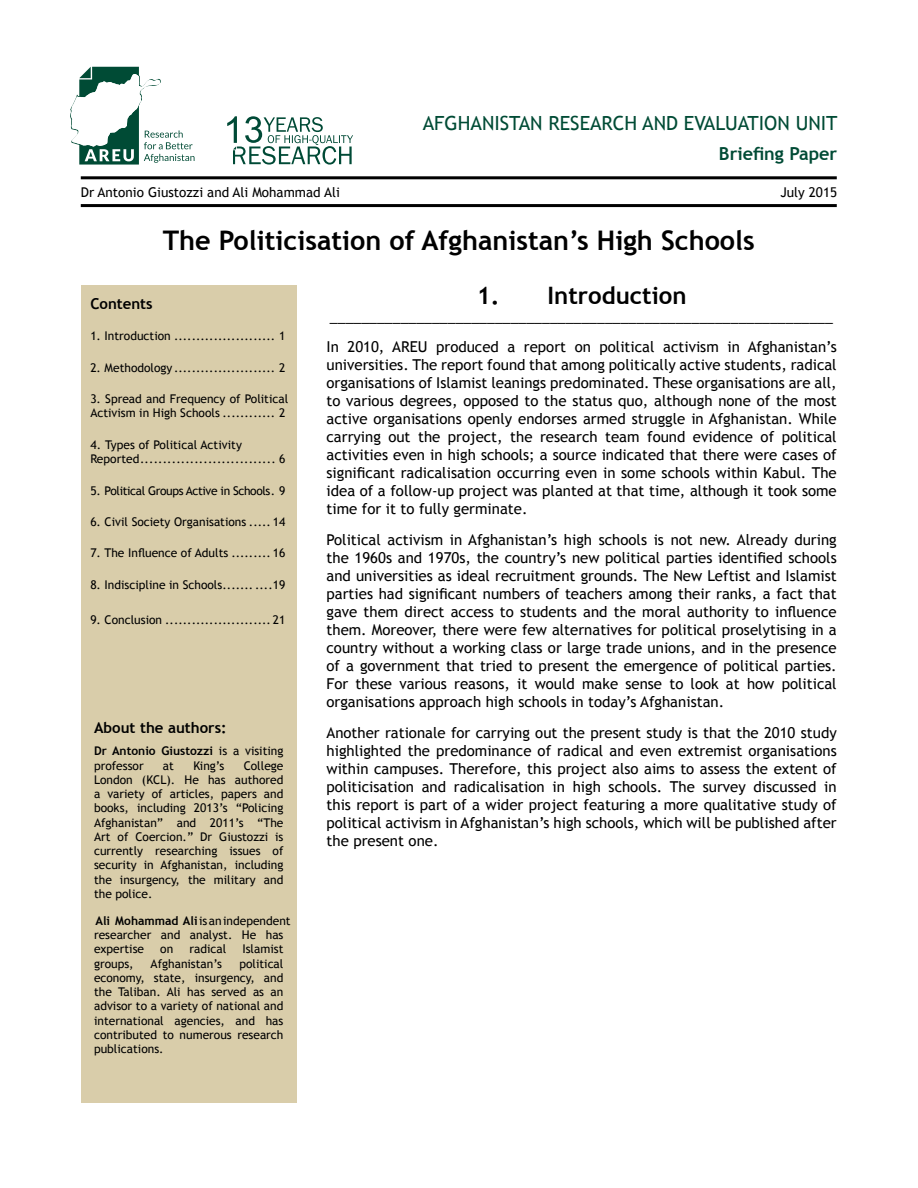
<style>
.page{position:relative;width:918px;height:1188px;background:#fff}
.page>*{position:absolute;margin:0;border:0;box-sizing:border-box;transform-origin:0 0}
.t1{font:700 27px "Trebuchet MS";color:#000}
.t2{font:700 24px "Trebuchet MS";color:#000}
.t3{font:19.5px "Trebuchet MS";color:#004b35}
.t4{font:700 18px "Trebuchet MS";color:#004b35}
.t5{font:15px/18px "Trebuchet MS";color:#000;text-align:justify}
.t6{font:700 15px "Trebuchet MS";color:#000}
.t7{font:13.5px "Trebuchet MS";color:#000}
.t8{font:12px/14.2px "Trebuchet MS";color:#000}
.t9{font:12px "Trebuchet MS";letter-spacing:-.03em;color:#000}
.s1{font-weight:700}
</style>
<div class="page">
<hr style="left:81px;top:204px;width:756px;height:3px;background:#000">
<hr style="left:81px;top:176px;width:756px;height:3px;background:#000">
<svg style="left:70px;top:67px;width:125px;height:98px"></svg>
<svg style="left:227px;top:116px;width:126px;height:49px"></svg>
<div style="left:81px;top:286px;width:216px;height:817px;background:#d9cdaa"></div>
<h3 class="t3" style="left:423px;top:112px;width:416px">AFGHANISTAN RESEARCH AND EVALUATION UNIT</h3>
<p class="t4" style="left:719px;top:142px;width:120px">Briefing Paper</p>
<p class="t7" style="left:81px;top:184px;width:261px">Dr Antonio Giustozzi and Ali Mohammad Ali</p>
<p class="t7" style="left:780px;top:184px;width:58px">July 2015</p>
<h1 class="t1" style="left:163px;top:224px;width:594px">The Politicisation of Afghanistan’s High Schools</h1>
<p class="t6" style="left:90px;top:294px;width:64px">Contents</p>
<p class="t8" style="left:90px;top:329px;width:196px">1. Introduction ....................... 1</p>
<p class="t8" style="left:90px;top:360px;width:196px">2. Methodology ....................... 2</p>
<p class="t8" style="left:90px;top:392px;width:199px">3. Spread and Frequency of Political<br>Activism in High Schools ............ 2</p>
<p class="t8" style="left:90px;top:437px;width:196px">4. Types of Political Activity<br>Reported.............................. 6</p>
<p class="t9" style="left:90px;top:483px;width:197px">5. Political Groups Active in Schools. 9</p>
<p class="t8" style="left:90px;top:515px;width:196px">6. Civil Society Organisations ..... 14</p>
<p class="t8" style="left:90px;top:546px;width:196px">7. The Influence of Adults ......... 16</p>
<p class="t8" style="left:90px;top:578px;width:196px">8. Indiscipline in Schools...........19</p>
<p class="t8" style="left:90px;top:613px;width:196px">9. Conclusion ........................ 21</p>
<p class="t6" style="left:94px;top:718px;width:134px">About the authors:</p>
<p class="t8" style="left:94px;top:744px;width:191px"><span class="s1">Dr Antonio Giustozzi</span> is a visiting professor</p>
<p class="t8" style="left:94px;top:758px;width:191px;text-align:justify;text-indent:150px">College London (KCL). He has authored a variety of articles, papers and books, including 2013’s “Policing Afghanistan” and 2011’s “The Art of Coercion.” Dr Giustozzi is currently researching issues of security in Afghanistan, including the insurgency, the military and the police.</p>
<p class="t8" style="left:94px;top:914px;width:198px"><span class="s1">Ali Mohammad Ali</span> is an independent researcher and analyst. He has expertise</p>
<p class="t8" style="left:163px;top:758px;width:13px">at</p>
<p class="t8" style="left:193px;top:758px;width:32px">King’s</p>
<p class="t8" style="left:160px;top:942px;width:14px">on</p>
<p class="t8" style="left:189px;top:942px;width:38px">radical</p>
<p class="t8" style="left:242px;top:942px;width:43px">Islamist</p>
<p class="t8" style="left:94px;top:956px;width:191px;text-align:justify;text-indent:145px">political economy, state, insurgency, and the Taliban. Ali has served as an advisor to a variety of national and international agencies, and has contributed to numerous research publications.</p>
<p class="t8" style="left:94px;top:956px;width:41px">groups,</p>
<p class="t8" style="left:151px;top:956px;width:73px">Afghanistan’s</p>
<h2 class="t2" style="left:477px;top:280px;width:211px">1. Introduction</h2>
<p class="t5" style="left:327px;top:301px;width:512px;line-height:30.8px">________________________________________________________________<br>In 2010, AREU produced a report on political activism in Afghanistan’s</p>
<p class="t5" style="left:327px;top:356px;width:512px">universities. The report found that among politically active students, radical organisations of Islamist leanings predominated. These organisations are all, to various degrees, opposed to the status quo, although none of the most active organisations openly endorses armed struggle in Afghanistan. While carrying out the project, the research team found evidence of political activities even in high schools; a source indicated that there were cases of significant radicalisation occurring even in some schools within Kabul. The idea of a follow-up project was planted at that time, although it took some time for it to fully germinate.</p>
<p class="t5" style="left:327px;top:531px;width:512px">Political activism in Afghanistan’s high schools is not new. Already during the 1960s and 1970s, the country’s new political parties identified schools and universities as ideal recruitment grounds. The New Leftist and Islamist parties had significant numbers of teachers among their ranks, a fact that gave them direct access to students and the moral authority to influence them. Moreover, there were few alternatives for political proselytising in a country without a working class or large trade unions, and in the presence of a government that tried to present the emergence of political parties.<br>For these various reasons, it would make sense to look at how political organisations approach high schools in today’s Afghanistan.</p>
<p class="t5" style="left:327px;top:724px;width:512px">Another rationale for carrying out the present study is that the 2010 study highlighted the predominance of radical and even extremist organisations within campuses. Therefore, this project also aims to assess the extent of politicisation and radicalisation in high schools. The survey discussed in this report is part of a wider project featuring a more qualitative study of political activism in Afghanistan’s high schools, which will be published after the present one.</p>
</div>
